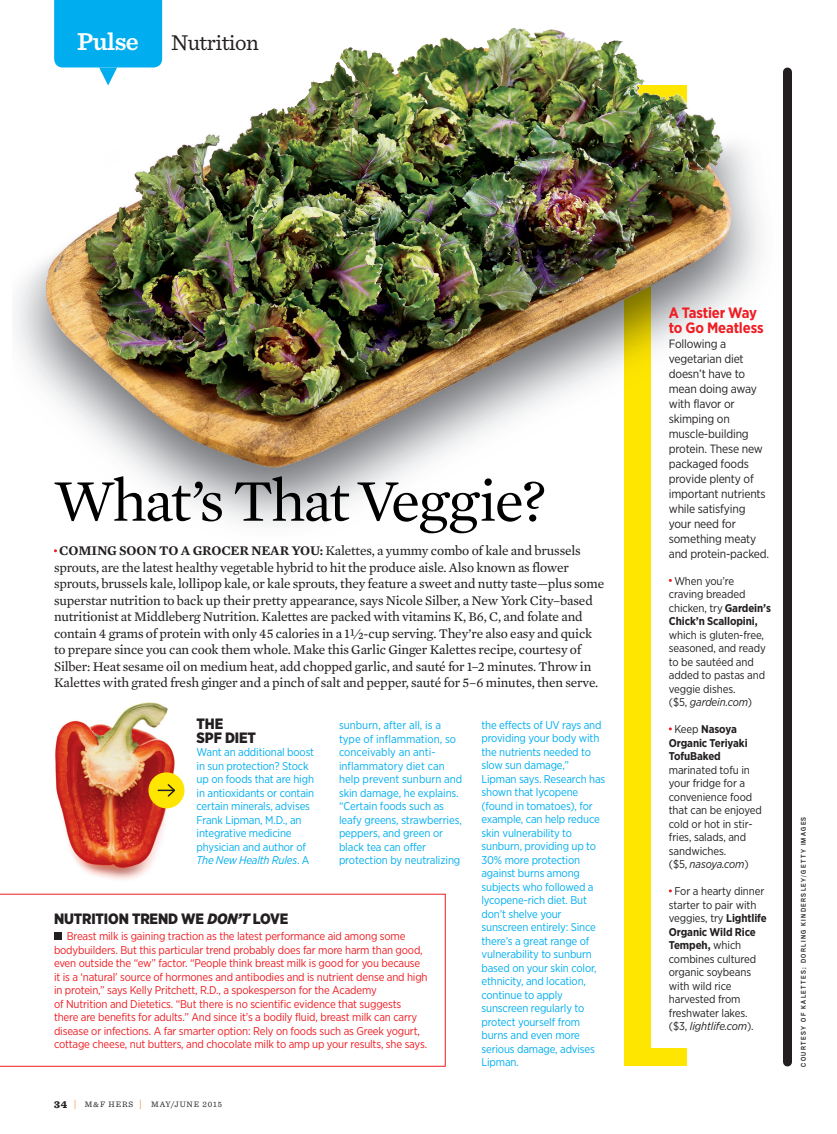
<style>
.page{position:relative;width:837px;height:1134px;background:#fff}
.page>*{position:absolute;margin:0;border:0;box-sizing:border-box;transform-origin:0 0}
.t1{font:60px "Mercury Text G1";letter-spacing:-.04em;color:#000001}
.t2{font:600 25.5px "Sentinel";letter-spacing:-.025em;color:#fff}
.t3{font:22.5px "Sentinel";letter-spacing:-.025em;color:#231f20}
.t4{font:900 15px/13.5px "Gotham Narrow";letter-spacing:-.01em;color:#231f20}
.t5{font:700 15px/15px "Gotham Narrow";letter-spacing:-.01em;color:#ee1d23}
.t6{font:13.5px/16.5px "Mercury Text G2";letter-spacing:-.01em;color:#231f20}
.t7{font:12px/15px "Gotham Narrow";letter-spacing:-.015em;color:#231f20}
.t8{font:11.25px/13.5px "Gotham Narrow";letter-spacing:-.015em;color:#00aeef}
.t9{font:11.25px/13.5px "Gotham Narrow";letter-spacing:-.015em;color:#ee1d23}
.t10{font:11.25px/13.5px "Gotham Narrow";letter-spacing:-.01em;color:#231f20}
.t11{font:700 11.25px/13.5px "Gotham Narrow";letter-spacing:-.01em;color:#231f20}
.t12{font:8.25px "Sentinel";letter-spacing:.1em;color:#231f20}
.t13{font:6px "Titling Gothic FB Narrow Standard";letter-spacing:.23em;color:#231f20}
.s1{font-weight:600}
.s2{font-style:italic}
.s3{font-weight:900;font-size:10.5px}
.s4{font-weight:300;font-size:10.5px;color:#f47921}
.s5{font-weight:700}
.s6{font-weight:400}
</style>
<div class="page">
<div style="left:624px;top:86px;width:27px;height:980px;background:#ffe601"></div>
<div style="left:624px;top:1048px;width:63px;height:18px;background:#ffe601"></div>
<svg style="left:0;top:894px;width:446px;height:172px"></svg>
<img style="left:55px;top:703px;width:119px;height:177px">
<div style="left:148px;top:772px;width:36px;height:36px;background:#ffe601;border-radius:50%"></div>
<svg style="left:158px;top:784px;width:18px;height:13px"></svg>
<img style="left:16px;top:0;width:776px;height:581px">
<svg style="left:54px;top:0;width:108px;height:86px"></svg>
<div style="left:783px;top:72px;width:9px;height:990px;background:#231f20"></div>
<div style="left:54px;top:933px;width:8px;height:7px;background:#231f20"></div>
<h2 class="t2" style="left:77px;top:21px;width:63px">Pulse</h2>
<h3 class="t3" style="left:171px;top:25px;width:89px">Nutrition</h3>
<h1 class="t1" style="left:54px;top:458px;width:493px">What’s That Veggie?</h1>
<p class="t6" style="left:54px;top:542px;width:552px;text-indent:5px"><span class="s1">COMING SOON TO A GROCER NEAR YOU:</span> Kalettes, a yummy combo of kale and brussels sprouts, are the latest healthy vegetable hybrid to hit the produce aisle. Also known as flower sprouts, brussels kale, lollipop kale, or kale sprouts, they feature a sweet and nutty taste—plus some superstar nutrition to back up their pretty appearance, says Nicole Silber, a New York City–based nutritionist at Middleberg Nutrition. Kalettes are packed with vitamins K, B6, C, and folate and contain 4 grams of protein with only 45 calories in a 1½-cup serving. They’re also easy and quick to prepare since you can cook them whole. Make this Garlic Ginger Kalettes recipe, courtesy of Silber: Heat sesame oil on medium heat, add chopped garlic, and sauté for 1–2 minutes. Throw in Kalettes with grated fresh ginger and a pinch of salt and pepper, sauté for 5–6 minutes, then serve.</p>
<h3 class="t4" style="left:197px;top:717px;width:61px">THE<br>SPF DIET</h3>
<p class="t8" style="left:197px;top:745px;width:119px">Want an additional boost in sun protection? Stock up on foods that are high in antioxidants or contain certain minerals, advises<br>Frank Lipman, M.D., an integrative medicine physician and author of<br><span class="s2">The New Health Rules</span>. A</p>
<p class="t8" style="left:339px;top:718px;width:125px">sunburn, after all, is a type of inflammation, so conceivably an anti&shy;inflammatory diet can help prevent sunburn and skin damage, he explains. “Certain foods such as leafy greens, strawberries, peppers, and green or black tea can offer protection by neutralizing</p>
<h3 class="t4" style="left:54px;top:912px;width:236px">NUTRITION TREND WE <span class="s2">DON’T</span> LOVE</h3>
<p class="t9" style="left:54px;top:930px;width:375px;text-indent:13px">Breast milk is gaining traction as the latest performance aid among some bodybuilders. But this particular trend probably does far more harm than good, even outside the “ew” factor. “People think breast milk is good for you because it is a ‘natural’ source of hormones and antibodies and is nutrient dense and high in protein,” says Kelly Pritchett, R.D., a spokesperson for the Academy<br>of Nutrition and Dietetics. “But there is no scientific evidence that suggests there are benefits for adults.” And since it’s a bodily fluid, breast milk can carry disease or infections. A far smarter option: Rely on foods such as Greek yogurt, cottage cheese, nut butters, and chocolate milk to amp up your results, she says.</p>
<p class="t12" style="left:54px;top:1098px;width:169px"><span class="s3">34</span> <span class="s4">|</span> M&amp;F HERS <span class="s4">|</span> MAY/JUNE 2015</p>
<p class="t8" style="left:482px;top:718px;width:125px">the effects of UV rays and providing your body with the nutrients needed to slow sun damage,”<br>Lipman says. Research has shown that lycopene (found in tomatoes), for example, can help reduce skin vulnerability to sunburn, providing up to<br>30% more protection against burns among subjects who followed a lycopene-rich diet. But don’t shelve your sunscreen entirely: Since there’s a great range of vulnerability to sunburn based on your skin color, ethnicity, and location, continue to apply sunscreen regularly to protect yourself from burns and even more serious damage, advises<br>Lipman.</p>
<h3 class="t5" style="left:669px;top:305px;width:96px">A Tastier Way to Go Meatless</h3>
<p class="t7" style="left:669px;top:336px;width:102px">Following a vegetarian diet doesn’t have to mean doing away with flavor or skimping on muscle-building protein. These new packaged foods provide plenty of important nutrients while satisfying your need for something meaty and protein-packed.</p>
<p class="t10" style="left:669px;top:574px;width:104px;text-indent:6px">When you’re craving breaded chicken, try <span class="s5">Gardein’s<br>Chick’n Scallopini,</span></p>
<p class="t10" style="left:669px;top:628px;width:98px">which is gluten-free, seasoned, and ready to be sautéed and added to pastas and veggie dishes.<br>($5, <span class="s2">gardein.com</span>)</p>
<p class="t11" style="left:669px;top:722px;width:80px;text-indent:6px"><span class="s6">Keep</span> Nasoya<br>Organic Teriyaki<br>TofuBaked</p>
<p class="t10" style="left:669px;top:763px;width:95px">marinated tofu in your fridge for a convenience food that can be enjoyed cold or hot in stir&shy;fries, salads, and sandwiches.<br>($5, <span class="s2">nasoya.com</span>)</p>
<p class="t10" style="left:669px;top:884px;width:99px;text-indent:6px">For a hearty dinner starter to pair with veggies, try <span class="s5">Lightlife<br>Organic Wild Rice<br>Tempeh,</span> which combines cultured organic soybeans with wild rice harvested from freshwater lakes. ($3, <span class="s2">lightlife.com</span>).</p>
<p class="t13" style="left:800px;top:1066px;width:251px;rotate:-90deg">COURTESY OF KALETTES; DORLING KINDERSLEY/GETTY IMAGES</p>
</div>
